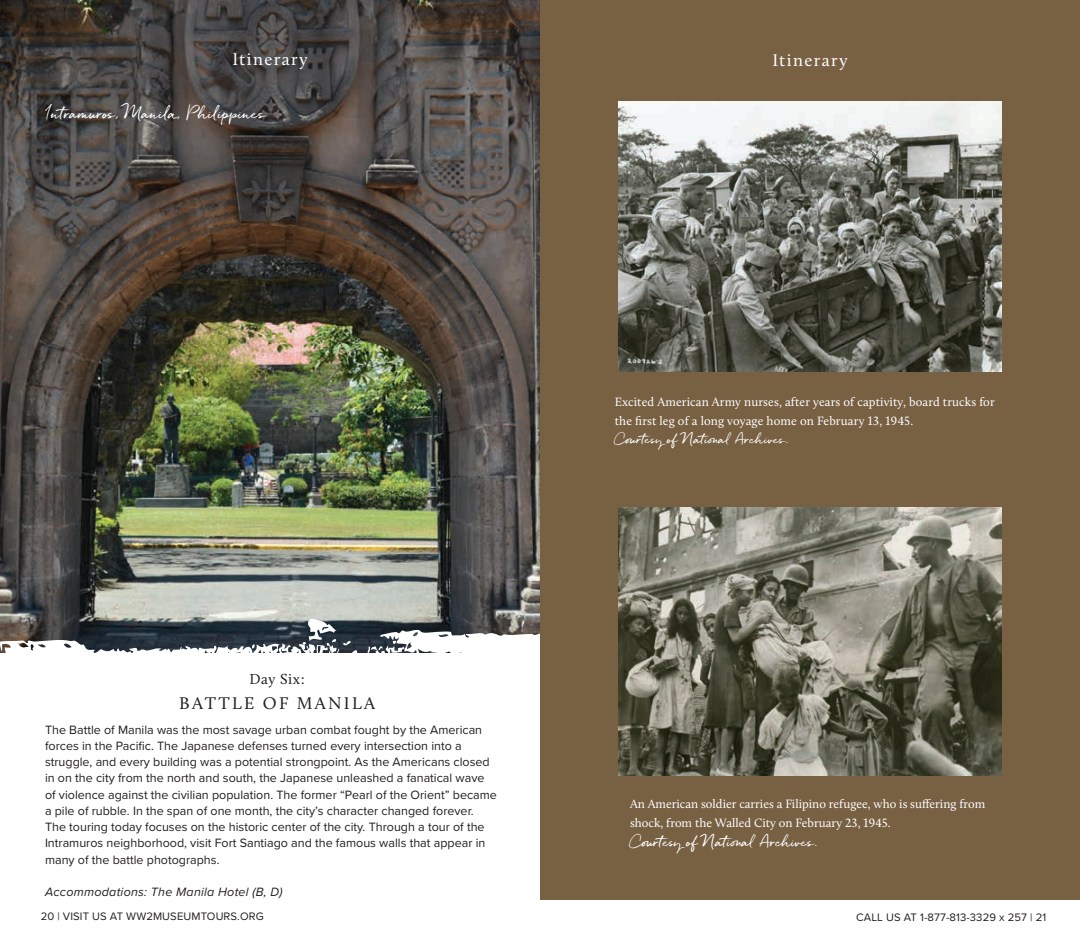
<style>
.page{position:relative;width:1080px;height:945px;background:#fff}
.page>*{position:absolute;margin:0;border:0;box-sizing:border-box;transform-origin:0 0}
.t1{font:17.5px "Calluna";color:#fff}
.t2{font:17.5px "Calluna";letter-spacing:.135em;color:#231f20}
.t3{font:15px "Quickbrush";color:#fff}
.t4{font:15px "Calluna";color:#231f20}
.t5{font:13.75px "Quickbrush";color:#fff}
.t6{font:12.5px/16.2px "Proxima Nova";color:#231f20}
.t7{font:12.5px/18.8px "Calluna";letter-spacing:.005em;color:#fff}
.t8{font:italic 12.5px "Proxima Nova";letter-spacing:.02em;color:#231f20}
.t9{font:12.5px "Quickbrush";letter-spacing:.01em;color:#fff}
.t10{font:11.25px "Proxima Nova";letter-spacing:.01em;color:#231f20}
</style>
<div class="page">
<div style="left:540px;top:0;width:540px;height:900px;background:#786043"></div>
<img style="left:0;top:0;width:540px;height:629px">
<img style="left:619px;top:507px;width:382px;height:268px">
<img style="left:619px;top:101px;width:382px;height:270px">
<svg style="left:299px;top:619px;width:58px;height:10px"></svg>
<svg style="left:0;top:629px;width:540px;height:24px"></svg>
<svg style="left:367px;top:639px;width:38px;height:14px"></svg>
<h1 class="t1" style="left:232px;top:49px;width:77px">Itinerary</h1>
<h1 class="t1" style="left:772px;top:49px;width:77px">Itinerary</h1>
<p class="t3" style="left:45px;top:105px;width:222px">Intramuros, Manila, Philippines</p>
<p class="t4" style="left:249px;top:670px;width:57px">Day Six:</p>
<h1 class="t2" style="left:179px;top:692px;width:197px">BATTLE OF MANILA</h1>
<p class="t6" style="left:45px;top:721px;width:453px">The Battle of Manila was the most savage urban combat fought by the American forces in the Pacific. The Japanese defenses turned every intersection into a struggle, and every building was a potential strongpoint. As the Americans closed in on the city from the north and south, the Japanese unleashed a fanatical wave of violence against the civilian population. The former “Pearl of the Orient” became a pile of rubble. In the span of one month, the city’s character changed forever.<br>The touring today focuses on the historic center of the city. Through a tour of the Intramuros neighborhood, visit Fort Santiago and the famous walls that appear in many of the battle photographs.</p>
<p class="t8" style="left:45px;top:883px;width:239px">Accommodations: The Manila Hotel (B, D)</p>
<p class="t7" style="left:615px;top:392px;width:381px">Excited American Army nurses, after years of captivity, board trucks for the first leg of a long voyage home on February 13, 1945.</p>
<p class="t9" style="left:615px;top:432px;width:176px">Courtesy of National Archives.</p>
<p class="t7" style="left:630px;top:794px;width:357px">An American soldier carries a Filipino refugee, who is suffering from shock, from the Walled City on February 23, 1945.</p>
<p class="t5" style="left:630px;top:833px;width:189px">Courtesy of National Archives.</p>
<p class="t10" style="left:41px;top:908px;width:225px">20 | VISIT US AT WW2MUSEUMTOURS.ORG</p>
<p class="t10" style="left:856px;top:909px;width:192px">CALL US AT 1-877-813-3329 x 257 | 21</p>
</div>
